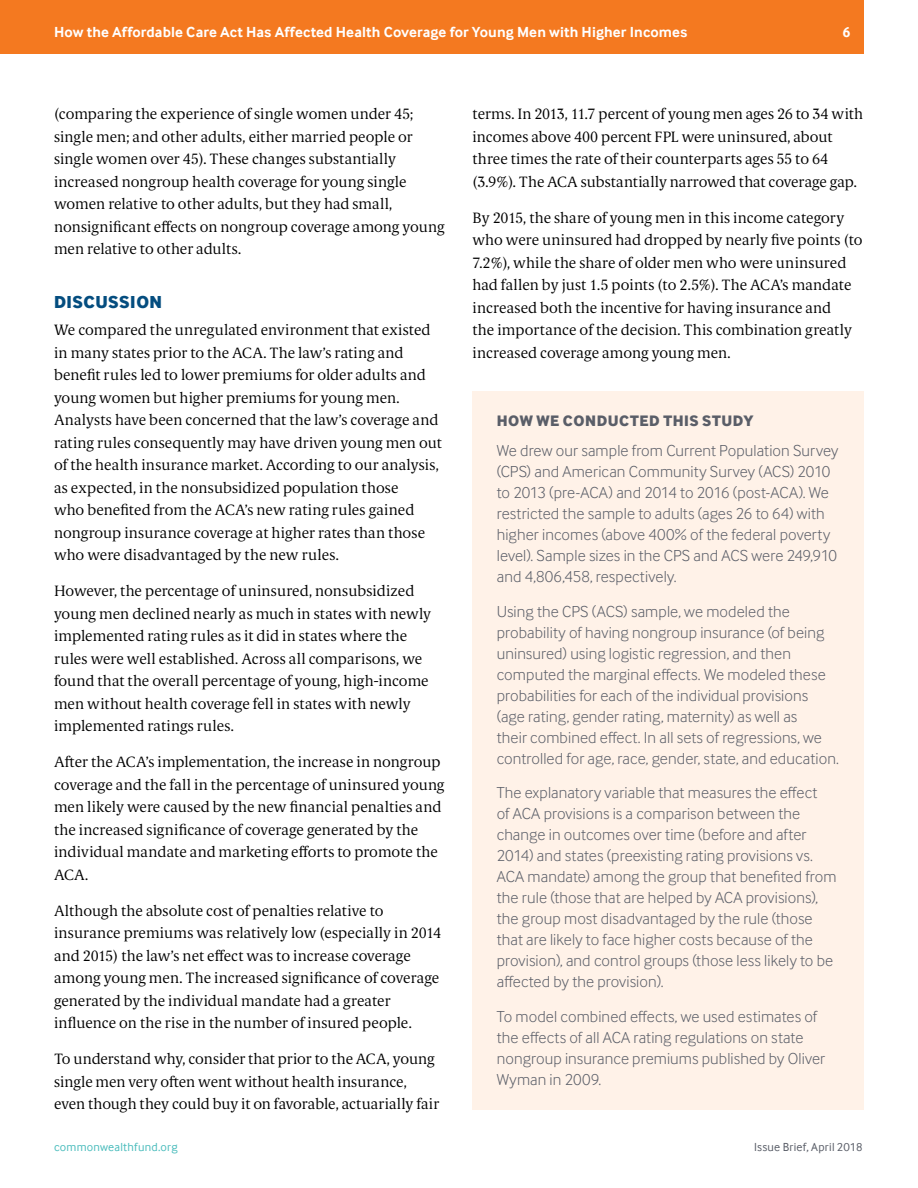
<style>
.page{position:relative;width:918px;height:1188px;background:#fff}
.page>*{position:absolute;margin:0;border:0;box-sizing:border-box;transform-origin:0 0}
.Heads_-_All_Caps{font:18px "Inter Face X Bold";letter-spacing:.03em;color:#044d7f}
.Body_Copy_-_No_Inden{font:300 16.5px/21px "Inter Face";letter-spacing:.005em;color:#5a5e68}
.Sidebar_-_Title{font:15.75px "Inter Face X Bold";letter-spacing:.035em;color:#5a5e68}
.Body_Copy_-_No_Inden-2{font:300 15px/22.5px "Berlingske Serif Text";color:#000}
.t1{font:700 15px "Inter Face Da Ma";letter-spacing:.005em;color:#fff}
.t2{font:12px "Inter Face";letter-spacing:.02em;color:#4abcbc}
.t3{font:12px "Inter Face";letter-spacing:.02em;color:#5a5e68}
</style>
<div class="page">
<div style="left:0;top:0;width:864px;height:54px;background:#f47920"></div>
<div style="left:472px;top:392px;width:392px;height:718px;background:#fff2e8"></div>
<p class="t1" style="left:54px;top:24px;width:635px">How the Affordable Care Act Has Affected Health Coverage for Young Men with Higher Incomes</p>
<p class="t1" style="left:842px;top:24px;width:10px">6</p>
<p class="Body_Copy_-_No_Inden-2" style="left:54px;top:102px;width:392px">(comparing the experience of single women under 45; single men; and other adults, either married people or single women over 45). These changes substantially increased nongroup health coverage for young single women relative to other adults, but they had small, nonsignificant effects on nongroup coverage among young men relative to other adults.</p>
<p class="Heads_-_All_Caps" style="left:54px;top:291px;width:110px">DISCUSSION</p>
<p class="Body_Copy_-_No_Inden-2" style="left:54px;top:318px;width:389px">We compared the unregulated environment that existed in many states prior to the ACA. The law’s rating and benefit rules led to lower premiums for older adults and young women but higher premiums for young men.<br>Analysts have been concerned that the law’s coverage and rating rules consequently may have driven young men out of the health insurance market. According to our analysis, as expected, in the nonsubsidized population those<br>who benefited from the ACA’s new rating rules gained nongroup insurance coverage at higher rates than those who were disadvantaged by the new rules.</p>
<p class="Body_Copy_-_No_Inden-2" style="left:54px;top:579px;width:379px">However, the percentage of uninsured, nonsubsidized young men declined nearly as much in states with newly implemented rating rules as it did in states where the rules were well established. Across all comparisons, we found that the overall percentage of young, high-income men without health coverage fell in states with newly implemented ratings rules.</p>
<p class="Body_Copy_-_No_Inden-2" style="left:54px;top:750px;width:392px">After the ACA’s implementation, the increase in nongroup coverage and the fall in the percentage of uninsured young men likely were caused by the new financial penalties and the increased significance of coverage generated by the individual mandate and marketing efforts to promote the ACA.</p>
<p class="Body_Copy_-_No_Inden-2" style="left:54px;top:899px;width:389px">Although the absolute cost of penalties relative to insurance premiums was relatively low (especially in 2014 and 2015) the law’s net effect was to increase coverage among young men. The increased significance of coverage generated by the individual mandate had a greater influence on the rise in the number of insured people.</p>
<p class="Body_Copy_-_No_Inden-2" style="left:54px;top:1047px;width:387px">To understand why, consider that prior to the ACA, young single men very often went without health insurance, even though they could buy it on favorable, actuarially fair</p>
<p class="Body_Copy_-_No_Inden-2" style="left:472px;top:102px;width:392px">terms. In 2013, 11.7 percent of young men ages 26 to 34 with incomes above 400 percent FPL were uninsured, about three times the rate of their counterparts ages 55 to 64 (3.9%). The ACA substantially narrowed that coverage gap.</p>
<p class="Body_Copy_-_No_Inden-2" style="left:472px;top:206px;width:392px">By 2015, the share of young men in this income category who were uninsured had dropped by nearly five points (to 7.2%), while the share of older men who were uninsured had fallen by just 1.5 points (to 2.5%). The ACA’s mandate increased both the incentive for having insurance and<br>the importance of the decision. This combination greatly increased coverage among young men.</p>
<p class="Sidebar_-_Title" style="left:497px;top:412px;width:258px">HOW WE CONDUCTED THIS STUDY</p>
<p class="Body_Copy_-_No_Inden" style="left:497px;top:440px;width:343px">We drew our sample from Current Population Survey (CPS) and American Community Survey (ACS) 2010 to 2013 (pre-ACA) and 2014 to 2016 (post-ACA). We restricted the sample to adults (ages 26 to 64) with higher incomes (above 400% of the federal poverty level). Sample sizes in the CPS and ACS were 249,910 and 4,806,458, respectively.</p>
<p class="Body_Copy_-_No_Inden" style="left:497px;top:601px;width:344px">Using the CPS (ACS) sample, we modeled the probability of having nongroup insurance (of being uninsured) using logistic regression, and then computed the marginal effects. We modeled these probabilities for each of the individual provisions (age rating, gender rating, maternity) as well as<br>their combined effect. In all sets of regressions, we controlled for age, race, gender, state, and education.</p>
<p class="Body_Copy_-_No_Inden" style="left:497px;top:782px;width:341px">The explanatory variable that measures the effect<br>of ACA provisions is a comparison between the change in outcomes over time (before and after 2014) and states (preexisting rating provisions vs.<br>ACA mandate) among the group that benefited from the rule (those that are helped by ACA provisions), the group most disadvantaged by the rule (those that are likely to face higher costs because of the provision), and control groups (those less likely to be affected by the provision).</p>
<p class="Body_Copy_-_No_Inden" style="left:497px;top:1006px;width:330px">To model combined effects, we used estimates of the effects of all ACA rating regulations on state nongroup insurance premiums published by Oliver Wyman in 2009.</p>
<p class="t2" style="left:54px;top:1140px;width:125px">commonwealthfund.org</p>
<p class="t3" style="left:754px;top:1140px;width:110px">Issue Brief, April 2018</p>
</div>
